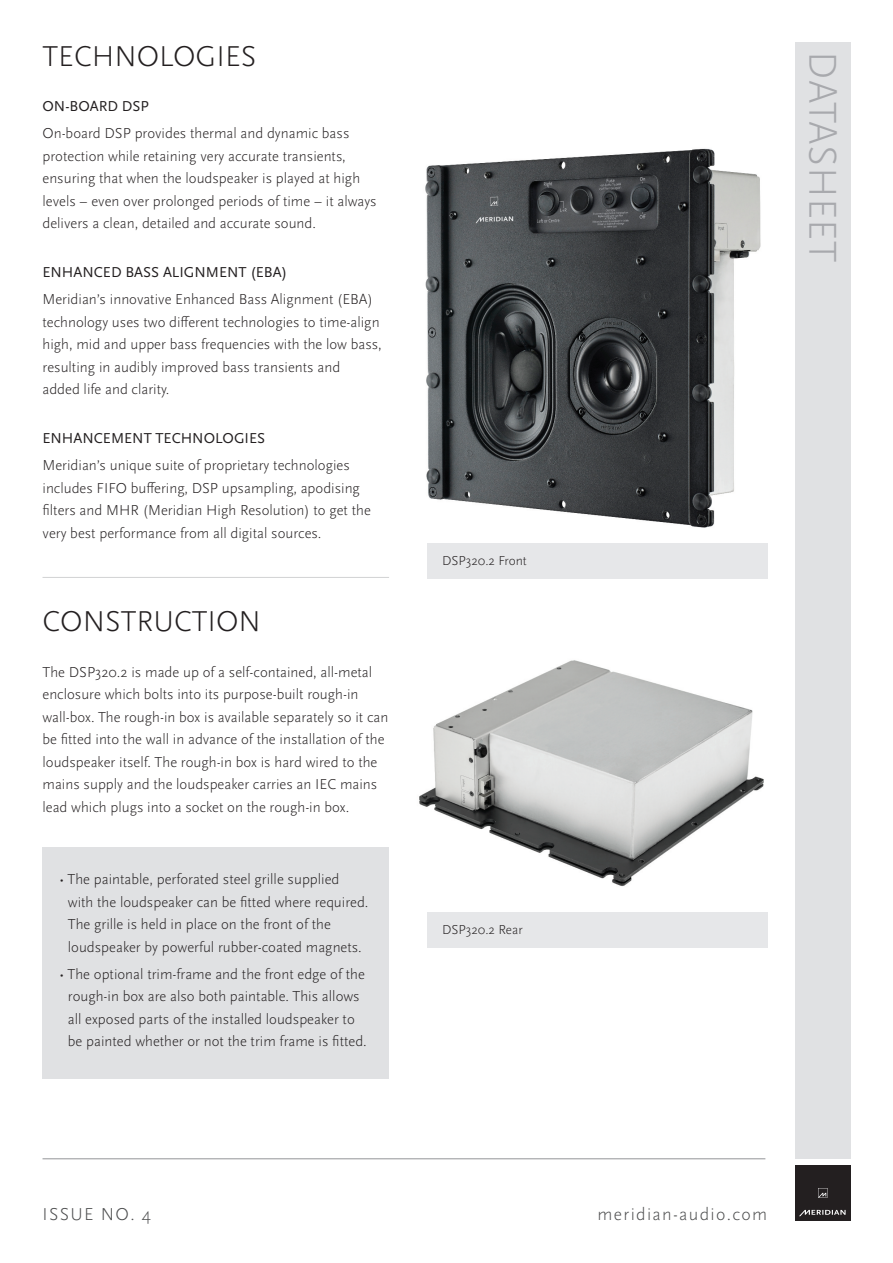
<style>
.page{position:relative;width:893px;height:1263px;background:#fff}
.page>*{position:absolute;margin:0;border:0;box-sizing:border-box;transform-origin:0 0}
.t1{font:300 40.5px "Scala Sans Pro";letter-spacing:.01em;color:#a8a9ad}
.t2{font:300 30px "Scala Sans Pro";color:#231f20}
.t3{font:300 18px "Scala Sans Pro";letter-spacing:.075em;color:#4b4c4d}
.t4{font:300 15px/22.5px "Scala Sans Pro";color:#231f20}
.t5{font:15px "Scala Sans Pro";color:#231f20}
.t6{font:300 13.5px "Scala Sans Pro";color:#231f20}
</style>
<div class="page">
<div style="left:795px;top:43px;width:55px;height:1116px;background:#e0e1e3"></div>
<div style="left:795px;top:1165px;width:55px;height:55px;background:#231f20"></div>
<svg style="left:799px;top:1188px;width:47px;height:28px"></svg>
<hr style="left:43px;top:577px;width:346px;height:1px;background:#d1d2d4">
<div style="left:427px;top:543px;width:341px;height:36px;background:#e6e7e9"></div>
<hr style="left:43px;top:1158px;width:722px;height:1px;background:#939598">
<div style="left:43px;top:847px;width:346px;height:231px;background:#e0e1e3"></div>
<img style="left:425px;top:148px;width:336px;height:380px">
<div style="left:427px;top:911px;width:341px;height:36px;background:#e6e7e9"></div>
<img style="left:419px;top:660px;width:345px;height:227px">
<h2 class="t2" style="left:43px;top:44px;width:215px">TECHNOLOGIES</h2>
<p class="t5" style="left:43px;top:102px;width:108px">ON-BOARD DSP</p>
<p class="t4" style="left:43px;top:123px;width:336px">On-board DSP provides thermal and dynamic bass protection while retaining very accurate transients, ensuring that when the loudspeaker is played at high levels – even over prolonged periods of time – it always delivers a clean, detailed and accurate sound.</p>
<p class="t5" style="left:43px;top:267px;width:246px">ENHANCED BASS ALIGNMENT (EBA)</p>
<p class="t4" style="left:43px;top:289px;width:341px">Meridian’s innovative Enhanced Bass Alignment (EBA) technology uses two different technologies to time-align high, mid and upper bass frequencies with the low bass, resulting in audibly improved bass transients and<br>added life and clarity.</p>
<p class="t5" style="left:43px;top:433px;width:224px">ENHANCEMENT TECHNOLOGIES</p>
<p class="t4" style="left:43px;top:455px;width:330px">Meridian’s unique suite of proprietary technologies includes FIFO buffering, DSP upsampling, apodising filters and MHR (Meridian High Resolution) to get the very best performance from all digital sources.</p>
<h2 class="t2" style="left:43px;top:609px;width:220px">CONSTRUCTION</h2>
<p class="t4" style="left:43px;top:662px;width:347px">The DSP320.2 is made up of a self-contained, all-metal enclosure which bolts into its purpose-built rough-in wall-box. The rough-in box is available separately so it can be fitted into the wall in advance of the installation of the loudspeaker itself. The rough-in box is hard wired to the mains supply and the loudspeaker carries an IEC mains lead which plugs into a socket on the rough-in box.</p>
<p class="t4" style="left:68px;top:869px;width:302px;text-indent:-9px">• The paintable, perforated steel grille supplied with the loudspeaker can be fitted where required.<br>The grille is held in place on the front of the loudspeaker by powerful rubber-coated magnets.</p>
<p class="t4" style="left:59px;top:964px;width:309px;text-align:center">• The optional trim-frame and the front edge of the rough-in box are also both paintable. This allows all exposed parts of the installed loudspeaker to<br>be painted whether or not the trim frame is fitted.</p>
<p class="t6" style="left:442px;top:555px;width:86px">DSP320.2 Front</p>
<p class="t6" style="left:442px;top:924px;width:82px">DSP320.2 Rear</p>
<p class="t3" style="left:43px;top:1207px;width:110px">ISSUE NO. 4</p>
<h1 class="t1" style="left:839px;top:51px;width:213px;rotate:90deg">DATASHEET</h1>
<p class="t3" style="left:598px;top:1207px;width:171px">meridian-audio.com</p>
</div>
